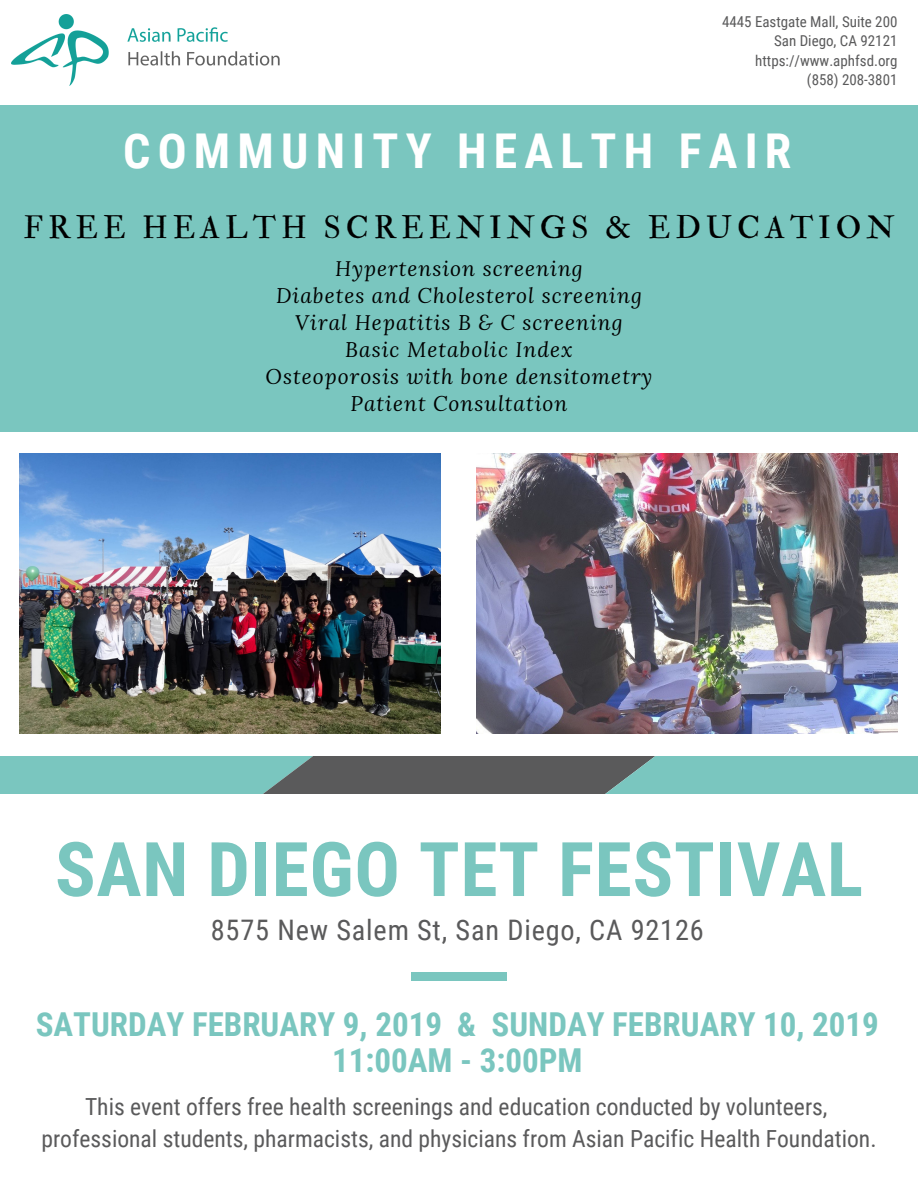
<style>
.page{position:relative;width:918px;height:1188px;background:#fff}
.page>*{position:absolute;margin:0;border:0;box-sizing:border-box;transform-origin:0 0}
.t1{font:700 75.45px "Roboto Condensed";letter-spacing:.01em;color:#7ac6bf}
.t2{font:700 48px "Roboto Condensed";letter-spacing:.15em;color:#fff}
.t3{font:700 33px/35.4px "Roboto Condensed";color:#7ac6bf;text-align:center}
.t4{font:31.5px "IM FELL Double Pica Roman";letter-spacing:.155em;color:#000}
.t5{font:28.35px "Roboto Condensed";letter-spacing:.03em;color:#5a5a5b}
.t6{font:23.55px/31.8px "Roboto Condensed";color:#5a5a5b;text-align:center}
.t7{font:italic 21px/27px "Lora";letter-spacing:.05em;color:#000;text-align:center}
.t8{font:15px/19.5px "Roboto Condensed";color:#5a5a5b;text-align:right}
</style>
<div class="page">
<div style="left:0;top:106px;width:918px;height:326px;background:#7ac6bf"></div>
<div style="left:411px;top:973px;width:96px;height:8px;background:#7ac6bf"></div>
<svg style="left:0;top:757px;width:918px;height:37px;background:#6e9d99"></svg>
<img style="left:12px;top:14px;width:268px;height:71px">
<img style="left:20px;top:454px;width:420px;height:280px">
<img style="left:477px;top:454px;width:420px;height:280px">
<p class="t8" style="left:722px;top:12px;width:177px">4445 Eastgate Mall, Suite 200<br>San Diego, CA 92121 https://www.aphfsd.org (858) 208-3801</p>
<h2 class="t2" style="left:123px;top:124px;width:670px">COMMUNITY HEALTH FAIR</h2>
<h3 class="t4" style="left:23px;top:208px;width:873px">FREE HEALTH SCREENINGS &amp; EDUCATION</h3>
<p class="t7" style="left:266px;top:255px;width:388px">Hypertension screening<br>Diabetes and Cholesterol screening<br>Viral Hepatitis B &amp; C screening<br>Basic Metabolic Index<br>Osteoporosis with bone densitometry<br>Patient Consultation</p>
<h1 class="t1" style="left:55px;top:826px;width:810px">SAN DIEGO TET FESTIVAL</h1>
<p class="t5" style="left:211px;top:914px;width:495px">8575 New Salem St, San Diego, CA 92126</p>
<h3 class="t3" style="left:36px;top:1007px;width:845px">SATURDAY FEBRUARY 9, 2019 &amp; SUNDAY FEBRUARY 10, 2019<br>11:00AM - 3:00PM</h3>
<p class="t6" style="left:41px;top:1091px;width:837px">This event offers free health screenings and education conducted by volunteers, professional students, pharmacists, and physicians from Asian Pacific Health Foundation.</p>
</div>
